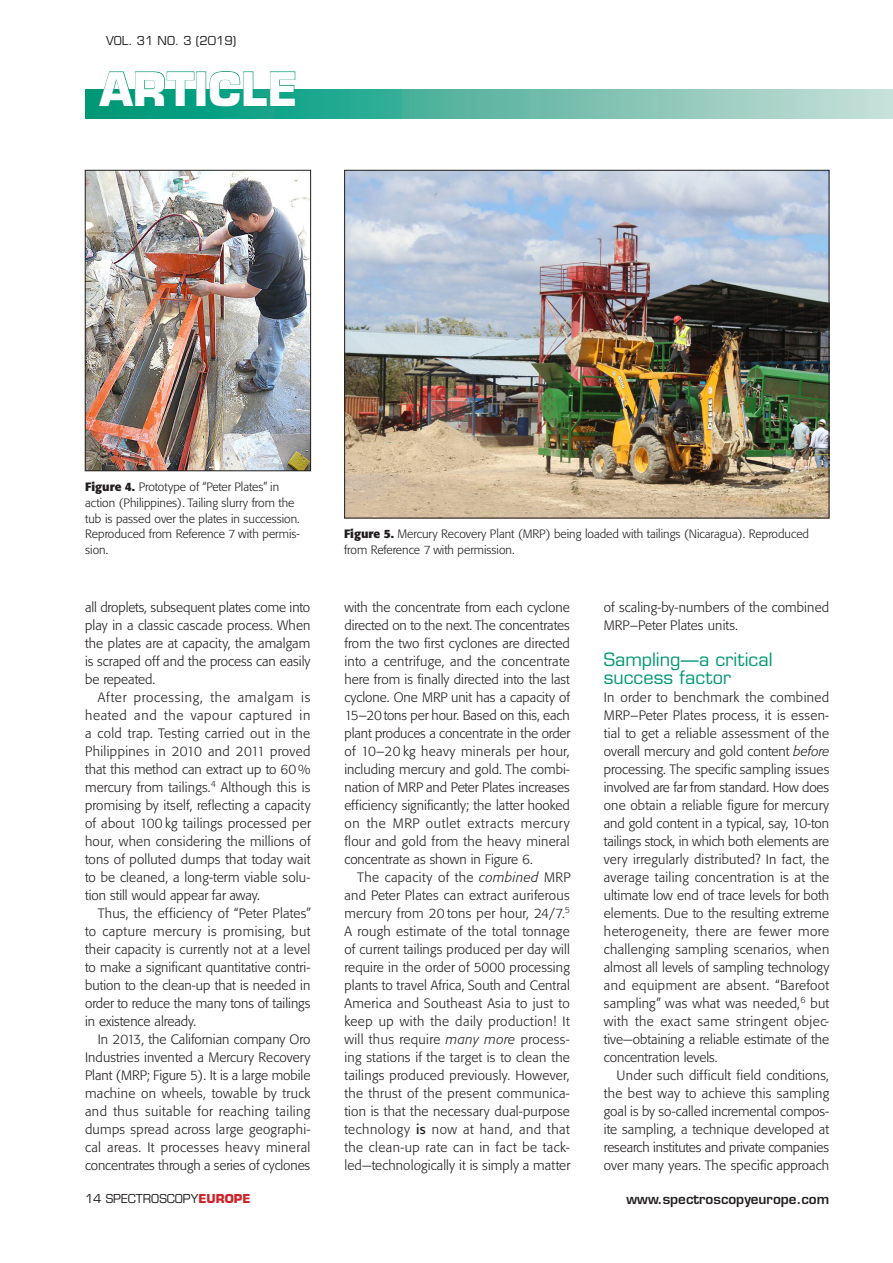
<style>
.page{position:relative;width:893px;height:1263px;background:#fff}
.page>*{position:absolute;margin:0;border:0;box-sizing:border-box;transform-origin:0 0}
.t1{font:700 45px "Eurostile";color:#fff}
.Article_A_Head{font:18px/18px "Eurostile";letter-spacing:.005em;color:#009875}
.Body_indent{font:300 13.5px/18px "Formata BQ";letter-spacing:.01em;color:#231f20;text-align:justify}
.Body_copy{font:300 13.5px/18px "Formata BQ";color:#231f20;text-align:justify}
.t2{font:600 13.5px "Eurostile";color:#231f20}
.Article_caption{font:300 12px/15.8px "Formata BQ";color:#231f20}
.t3{font:12px "Eurostile";color:#231f20}
.s1{font-weight:700}
.s2{font-weight:700;color:#ce252b}
.s3{font-style:italic}
.s4{font-weight:400}
</style>
<div class="page">
<svg style="left:85px;top:89px;width:808px;height:29px;background:#67bca9"></svg>
<svg style="left:98px;top:71px;width:97px;height:35px"></svg>
<div style="left:196px;top:72px;width:10px;height:34px;border:1px solid #009875"></div>
<svg style="left:209px;top:71px;width:87px;height:36px"></svg>
<img style="left:346px;top:172px;width:481px;height:344px">
<img style="left:87px;top:172px;width:222px;height:297px">
<div style="left:85px;top:170px;width:226px;height:301px;border:1px solid #231f20"></div>
<p class="t3" style="left:106px;top:33px;width:132px">VOL. 31 NO. 3 (2019)</p>
<h1 class="t1" style="left:100px;top:61px;width:200px">ARTICLE</h1>
<p class="Article_caption" style="left:85px;top:479px;width:216px"><span class="s1">Figure 4.</span> Prototype of “Peter Plates” in action (Philippines). Tailing slurry from the tub is passed over the plates in succession.<br>Reproduced from Reference 7 with permis&shy;sion.</p>
<p class="Body_copy" style="left:85px;top:598px;width:227px">all droplets, subsequent plates come into play in a classic cascade process. When the plates are at capacity, the amalgam is scraped off and the process can easily be repeated.</p>
<p class="Body_indent" style="left:85px;top:688px;width:227px;text-indent:13px">After processing, the amalgam is heated and the vapour captured in a cold trap. Testing carried out in the Philippines in 2010 and 2011 proved that this method can extract up to 60% mercury from tailings.<sup>4</sup> Although this is promising by itself, reflecting a capacity of about 100 kg tailings processed per hour, when considering the millions of tons of polluted dumps that today wait to be cleaned, a long-term viable solu&shy;tion still would appear far away.</p>
<p class="Body_indent" style="left:85px;top:904px;width:228px;text-indent:13px">Thus, the efficiency of “Peter Plates” to capture mercury is promising, but their capacity is currently not at a level to make a significant quantitative contri&shy;bution to the clean-up that is needed in order to reduce the many tons of tailings in existence already.</p>
<p class="Body_indent" style="left:85px;top:1030px;width:227px;text-indent:13px">In 2013, the Californian company Oro Industries invented a Mercury Recovery Plant (MRP; Figure 5). It is a large mobile machine on wheels, towable by truck and thus suitable for reaching tailing dumps spread across large geographi&shy;cal areas. It processes heavy mineral concentrates through a series of cyclones</p>
<p class="t3" style="left:85px;top:1191px;width:167px">14 SPECTROSCOPY<span class="s2">EUROPE</span></p>
<p class="Article_caption" style="left:344px;top:526px;width:467px"><span class="s1">Figure 5.</span> Mercury Recovery Plant (MRP) being loaded with tailings (Nicaragua). Reproduced from Reference 7 with permission.</p>
<p class="Body_indent" style="left:344px;top:598px;width:228px">with the concentrate from each cyclone directed on to the next. The concentrates from the two first cyclones are directed into a centrifuge, and the concentrate here from is finally directed into the last cyclone. One MRP unit has a capacity of 15–20tons per hour. Based on this, each plant produces a concentrate in the order of 10–20 kg heavy minerals per hour, including mercury and gold. The combi&shy;nation of MRP and Peter Plates increases efficiency significantly; the latter hooked on the MRP outlet extracts mercury flour and gold from the heavy mineral concentrate as shown in Figure 6.</p>
<p class="Body_indent" style="left:344px;top:868px;width:228px;text-indent:13px">The capacity of the <span class="s3">combined</span> MRP and Peter Plates can extract auriferous mercury from 20 tons per hour, 24/7.<sup>5<br></sup>A rough estimate of the total tonnage of current tailings produced per day will require in the order of 5000 processing plants to travel Africa, South and Central America and Southeast Asia to just to keep up with the daily production! It will thus require <span class="s3">many more</span> process&shy;ing stations if the target is to clean the tailings produced previously. However, the thrust of the present communica&shy;tion is that the necessary dual-purpose technology <span class="s4">is</span> now at hand, and that the clean-up rate can in fact be tack&shy;led—technologically it is simply a matter</p>
<p class="Body_indent" style="left:604px;top:598px;width:227px">of scaling-by-numbers of the combined<br>MRP–Peter Plates units.</p>
<p class="Article_A_Head" style="left:604px;top:651px;width:170px">Sampling—a critical success factor</p>
<p class="Body_copy" style="left:604px;top:688px;width:227px">In order to benchmark the combined MRP–Peter Plates process, it is essen&shy;tial to get a reliable assessment of the overall mercury and gold content <span class="s3">before </span>processing. The specific sampling issues involved are far from standard. How does one obtain a reliable figure for mercury and gold content in a typical, say, 10-ton tailings stock, in which both elements are very irregularly distributed? In fact, the average tailing concentration is at the ultimate low end of trace levels for both elements. Due to the resulting extreme heterogeneity, there are fewer more challenging sampling scenarios, when almost all levels of sampling technology and equipment are absent. “Barefoot sampling” was what was needed,<sup>6</sup> but with the exact same stringent objec&shy;tive—obtaining a reliable estimate of the concentration levels.</p>
<p class="Body_indent" style="left:604px;top:1066px;width:227px;text-indent:13px">Under such difficult field conditions, the best way to achieve this sampling goal is by so-called incremental compos&shy;ite sampling, a technique developed at research institutes and private companies over many years. The specific approach</p>
<p class="t2" style="left:627px;top:1190px;width:204px">www.spectroscopyeurope.com</p>
</div>
